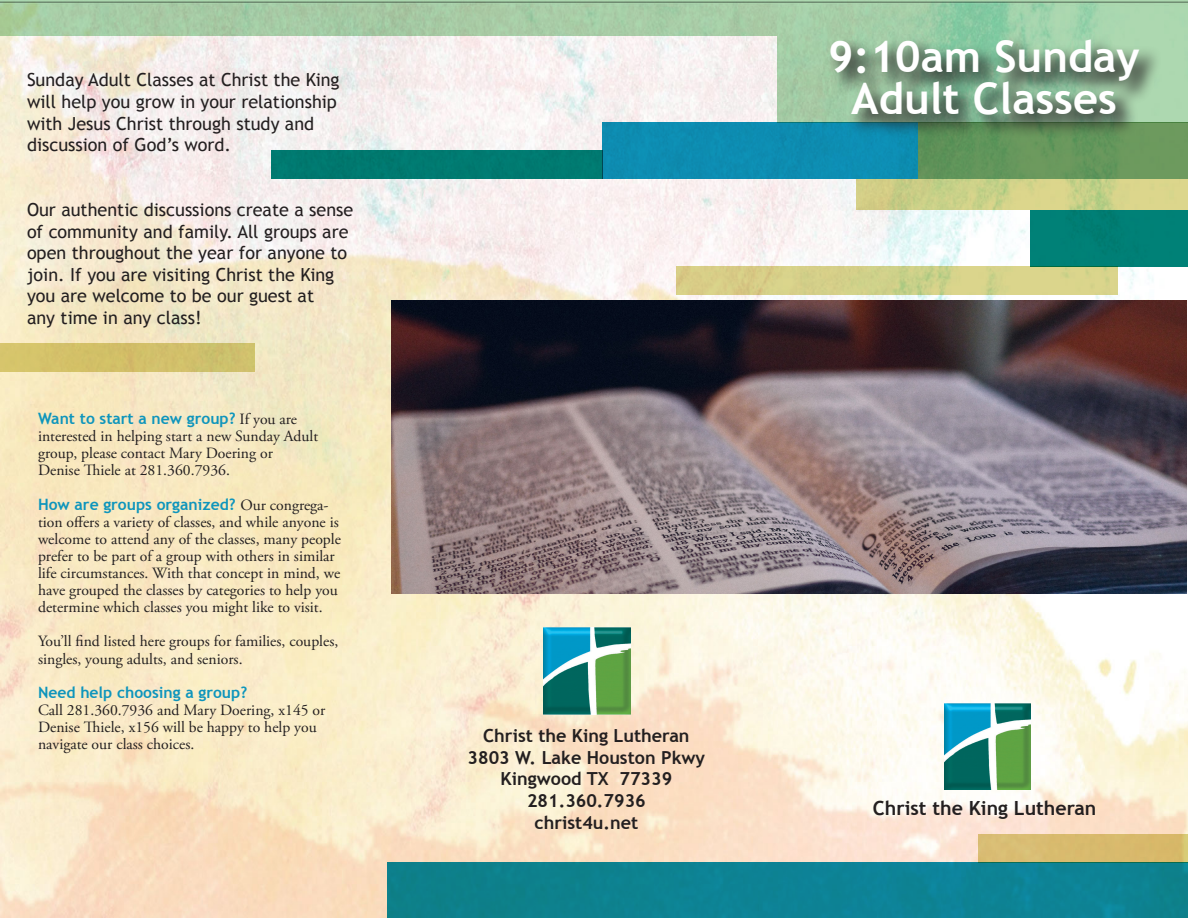
<style>
.page{position:relative;width:1188px;height:918px;background:#fff}
.page>*{position:absolute;margin:0;border:0;box-sizing:border-box;transform-origin:0 0}
.t1{font:700 43.5px "Trebuchet MS";color:#fff}
.t2{font:700 19.5px "Trebuchet MS";color:#231f20}
.t3{font:18px/21.6px "Trebuchet MS";color:#231f20}
.t4{font:700 18px "Trebuchet MS";color:#231f20}
.t5{font:15.6px/17.1px "Adobe Garamond Pro";color:#231f20}
.t6{font:700 15.6px "Trebuchet MS";color:#0e95bc}
.s1{font-family:"Adobe Garamond Pro";font-weight:400;color:#231f20}
.s2{font-family:"Trebuchet MS";font-weight:700;color:#0e95bc}
</style>
<div class="page">
<img style="left:0;top:36px;width:1188px;height:882px">
<img style="left:944px;top:704px;width:87px;height:85px">
<img style="left:544px;top:627px;width:86px;height:87px">
<svg style="left:0;top:0;width:777px;height:36px;background:#a3c8a2"></svg>
<div style="left:271px;top:151px;width:332px;height:28px;background:#007a70"></div>
<div style="left:603px;top:122px;width:315px;height:57px;background:#0d8db2"></div>
<div style="left:918px;top:122px;width:270px;height:57px;background:#6d9a5e"></div>
<svg style="left:856px;top:179px;width:332px;height:31px;background:#cfd188"></svg>
<div style="left:1031px;top:210px;width:157px;height:57px;background:#008177"></div>
<svg style="left:777px;top:0;width:411px;height:122px;background:#a0cea7"></svg>
<div style="left:826px;top:35px;width:337px;height:104px;background:#231f20;opacity:.75"></div>
<div style="left:387px;top:863px;width:801px;height:55px;background:#0d8293"></div>
<div style="left:676px;top:267px;width:441px;height:28px;background:#dbd58c"></div>
<div style="left:978px;top:834px;width:210px;height:29px;background:#d8bb6d"></div>
<img style="left:392px;top:301px;width:795px;height:292px">
<div style="left:0;top:343px;width:255px;height:29px;background:#d2c06b"></div>
<p class="t3" style="left:27px;top:69px;width:314px">Sunday Adult Classes at Christ the King will help you grow in your relationship with Jesus Christ through study and</p>
<p class="t3" style="left:27px;top:134px;width:206px">discussion of God’s word.</p>
<p class="t3" style="left:27px;top:199px;width:328px">Our authentic discussions create a sense of community and family. All groups are open throughout the year for anyone to join. If you are visiting Christ the King you are welcome to be our guest at</p>
<p class="t3" style="left:27px;top:307px;width:176px">any time in any class!</p>
<p class="t6" style="left:38px;top:409px;width:261px">Want to start a new group? <span class="s1">If you are</span></p>
<p class="t5" style="left:38px;top:428px;width:282px">interested in helping start a new Sunday Adult group, please contact Mary Doering or</p>
<p class="t5" style="left:38px;top:462px;width:193px">Denise Thiele at 281.360.7936.</p>
<p class="t5" style="left:38px;top:497px;width:304px"><span class="s2">How are groups organized?</span> Our congrega&shy;tion offers a variety of classes, and while anyone is welcome to attend any of the classes, many people prefer to be part of a group with others in similar life circumstances. With that concept in mind, we have grouped the classes by categories to help you determine which classes you might like to visit.</p>
<p class="t5" style="left:38px;top:633px;width:302px">You’ll find listed here groups for families, couples, singles, young adults, and seniors.</p>
<p class="t6" style="left:38px;top:682px;width:211px">Need help choosing a group?</p>
<p class="t5" style="left:38px;top:702px;width:289px">Call 281.360.7936 and Mary Doering, x145 or<br>Denise Thiele, x156 will be happy to help you navigate our class choices.</p>
<p class="t4" style="left:483px;top:725px;width:208px">Christ the King Lutheran</p>
<p class="t4" style="left:468px;top:746px;width:239px">3803 W. Lake Houston Pkwy</p>
<p class="t4" style="left:501px;top:768px;width:173px">Kingwood TX 77339</p>
<p class="t4" style="left:527px;top:789px;width:120px">281.360.7936</p>
<p class="t4" style="left:535px;top:811px;width:105px">christ4u.net</p>
<p class="t1" style="left:828px;top:29px;width:313px">9:10am Sunday</p>
<p class="t1" style="left:851px;top:71px;width:267px">Adult Classes</p>
<p class="t2" style="left:873px;top:796px;width:225px">Christ the King Lutheran</p>
</div>
